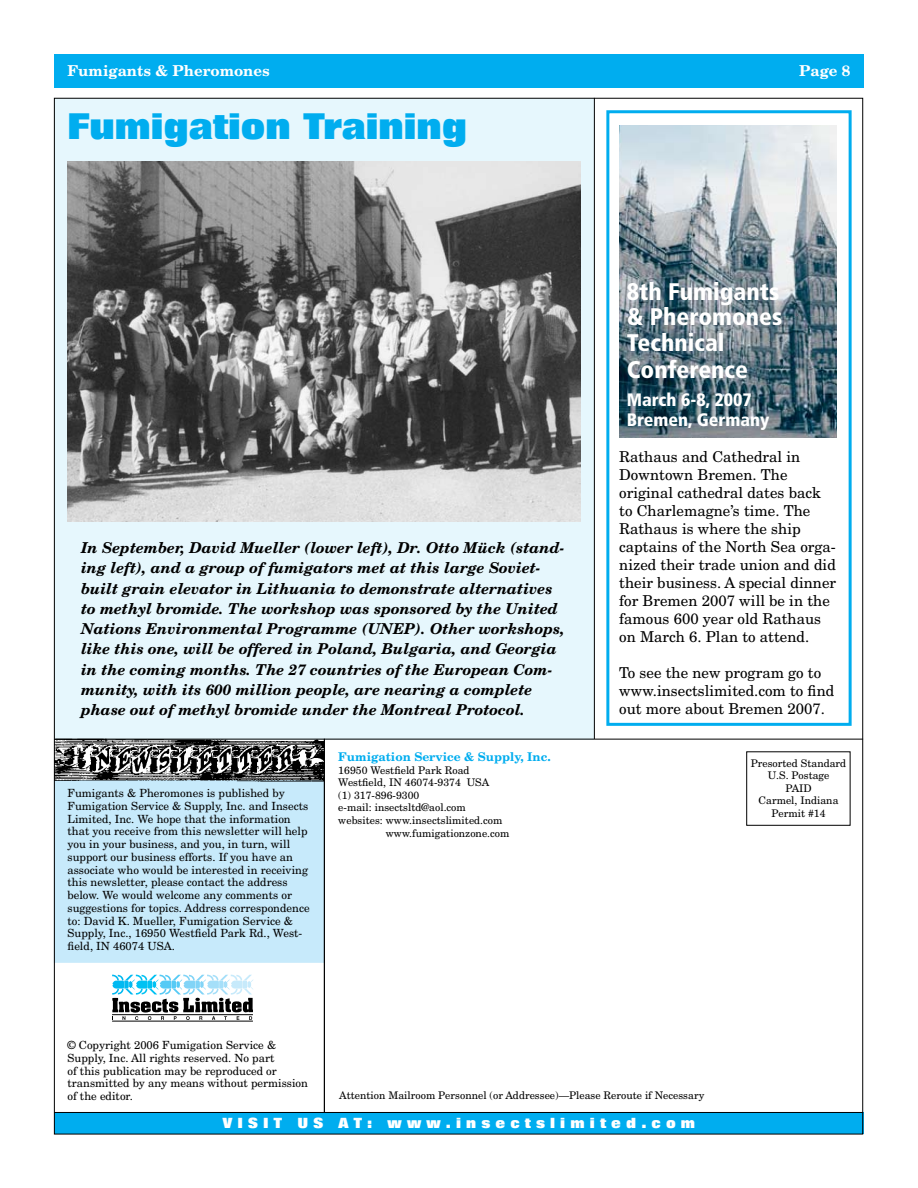
<style>
.page{position:relative;width:918px;height:1188px;background:#fff}
.page>*{position:absolute;margin:0;border:0;box-sizing:border-box;transform-origin:0 0}
.t1{font:800 36px "Folio";color:#00adef}
.t2{font:900 condensed 24px/26px "Frutiger";color:#fff}
.t3{font:900 condensed 18px/19.5px "Frutiger";color:#fff}
.t4{font:italic 700 15px/20.2px "New Century Schlbk";color:#000}
.t5{font:15px/18px "New Century Schlbk";color:#000}
.t6{font:700 15px "New Century Schlbk";color:#fff}
.t7{font:800 14.25px "Folio";color:#fff}
.t8{font:700 12px "New Century Schlbk";color:#00adef}
.t9{font:11.25px/12.8px "New Century Schlbk";color:#000}
.t10{font:10.5px/12.6px "New Century Schlbk";color:#000;text-align:center}
.s1{color:#fff}
</style>
<div class="page">
<div style="left:54px;top:98px;width:540px;height:642px;background:#e6f7fd"></div>
<div style="left:606px;top:110px;width:246px;height:616px;border:3px solid #00adef"></div>
<img style="left:619px;top:126px;width:218px;height:311px">
<div style="left:54px;top:780px;width:270px;height:182px;background:#c7eafb"></div>
<div style="left:54px;top:780px;width:270px;height:183px;border:1px solid #c7eafb"></div>
<div style="left:112px;top:975px;width:152px;height:50px;background:linear-gradient(to right,#fff,#fff)"></div>
<hr style="left:112px;top:1021px;width:141px;height:1px;background:#000">
<svg style="left:112px;top:975px;width:141px;height:45px"></svg>
<img style="left:56px;top:740px;width:268px;height:41px">
<div style="left:54px;top:1112px;width:809px;height:22px;background:#00adef"></div>
<div style="left:54px;top:54px;width:809px;height:34px;background:#00adef"></div>
<div style="left:746px;top:751px;width:104px;height:75px;border:1px solid #000"></div>
<hr style="left:54px;top:739px;width:809px;height:1px;background:#000">
<hr style="left:324px;top:739px;width:1px;height:373px;background:#000">
<hr style="left:54px;top:1112px;width:809px;height:1px;background:#000">
<hr style="left:594px;top:98px;width:1px;height:641px;background:#000">
<img style="left:68px;top:162px;width:512px;height:359px">
<h3 class="t6" style="left:68px;top:61px;width:204px">Fumigants &amp; Pheromones</h3>
<h3 class="t6" style="left:799px;top:61px;width:53px">Page 8</h3>
<h1 class="t1" style="left:68px;top:106px;width:401px">Fumigation Training</h1>
<p class="t4" style="left:81px;top:537px;width:485px">In September, David Mueller (lower left), Dr. Otto Mück (stand&shy;ing left), and a group of fumigators met at this large Soviet&shy;built grain elevator in Lithuania to demonstrate alternatives to methyl bromide. The workshop was sponsored by the United Nations Environmental Programme (UNEP). Other workshops, like this one, will be offered in Poland, Bulgaria, and Georgia in the coming months. The 27 countries of the European Com&shy;munity, with its 600 million people, are nearing a complete phase out of methyl bromide under the Montreal Protocol.</p>
<p class="t9" style="left:68px;top:787px;width:244px">Fumigants &amp; Pheromones is published by Fumigation Service &amp; Supply, Inc. and Insects Limited, Inc. We hope that the information that you receive from this newsletter will help you in your business, and you, in turn, will support our business efforts. If you have an associate who would be interested in receiving this newsletter, please contact the address below. We would welcome any comments or suggestions for topics. Address correspondence to: David K. Mueller, Fumigation Service &amp; Supply, Inc., 16950 Westfield Park Rd., West&shy;field, IN 46074 USA.</p>
<p class="t8" style="left:338px;top:749px;width:214px">Fumigation Service &amp; Supply, Inc.</p>
<p class="t10" style="left:338px;top:764px;width:173px;text-align:left">16950 Westfield Park Road<br>Westfield, IN 46074-9374 USA<br>(1) 317-896-9300<br>e-mail: insectsltd@aol.com websites: www.insectslimited.com <span class="s1">websites:</span> www.fumigationzone.com</p>
<h2 class="t2" style="left:627px;top:278px;width:157px">8th Fumigants &amp; Pheromones<br>Technical<br>Conference</h2>
<h3 class="t3" style="left:627px;top:390px;width:144px">March 6-8, 2007<br>Bremen, Germany</h3>
<p class="t5" style="left:619px;top:447px;width:218px">Rathaus and Cathedral in<br>Downtown Bremen. The original cathedral dates back to Charlemagne’s time. The<br>Rathaus is where the ship captains of the North Sea orga&shy;nized their trade union and did their business. A special dinner for Bremen 2007 will be in the famous 600 year old Rathaus on March 6. Plan to attend.</p>
<h3 class="t5" style="left:619px;top:663px;width:217px">To see the new program go to www.insectslimited.com to find out more about Bremen 2007.</h3>
<p class="t10" style="left:751px;top:757px;width:97px">Presorted Standard<br>U.S. Postage<br>PAID<br>Carmel, Indiana<br>Permit #14</p>
<p class="t9" style="left:68px;top:1039px;width:242px">© Copyright 2006 Fumigation Service &amp; Supply, Inc. All rights reserved. No part<br>of this publication may be reproduced or transmitted by any means without permission of the editor.</p>
<p class="t7" style="left:223px;top:1115px;width:474px">V I S I T U S A T : w w w . i n s e c t s l i m i t e d . c o m</p>
<p class="t10" style="left:339px;top:1089px;width:367px">Attention Mailroom Personnel (or Addressee)—Please Reroute if Necessary</p>
</div>
